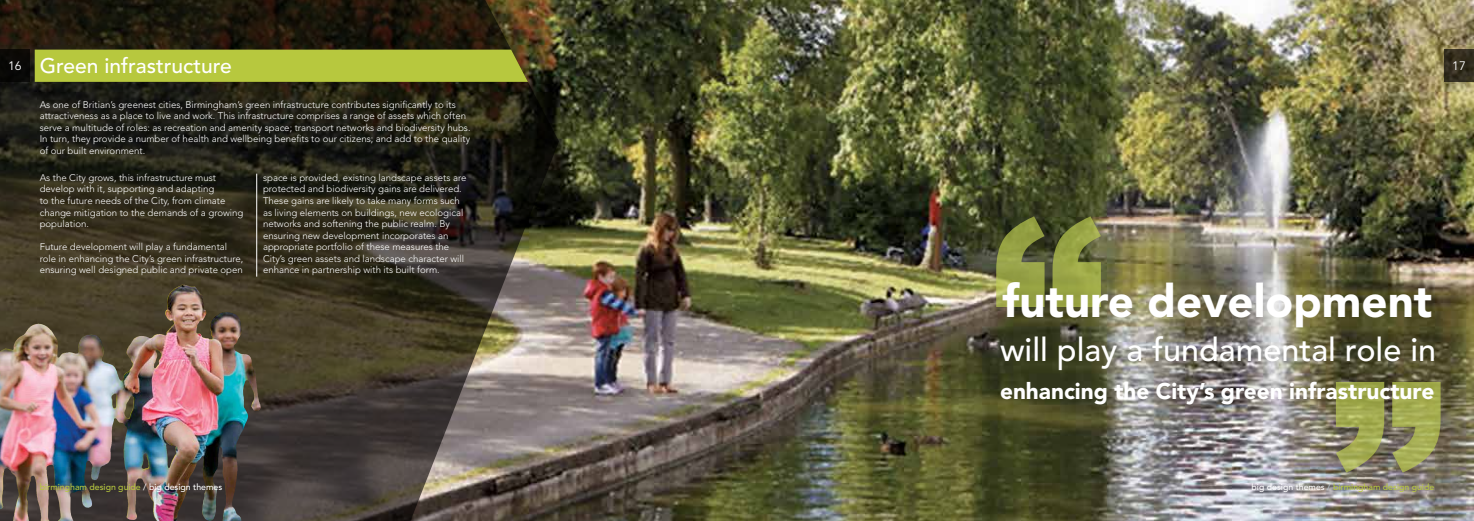
<style>
.page{position:relative;width:1474px;height:521px;background:#fff}
.page>*{position:absolute;margin:0;border:0;box-sizing:border-box;transform-origin:0 0}
.t1{font:900 227.5px "Arial";color:#bdcc52}
.t2{font:900 45.5px "Avenir";color:#fff}
.t3{font:500 32.38px "Avenir";color:#fff}
.t4{font:900 22.57px "Avenir";color:#fff}
.t5{font:500 21px "Avenir";color:#fff}
.t6{font:12.25px "Avenir";color:#fff}
.t7{font:300 9.62px/11.5px "Avenir LT Std";color:#fff}
.t8{font:500 8.75px "Avenir";color:#b7c83e}
.s1{font-weight:400;font-size:12.25px}
.s2{color:#fff}
.s3{color:#bacad3}
</style>
<div class="page">
<img style="left:559px;top:0;width:914px;height:521px">
<img style="left:0;top:0;width:559px;height:521px">
<div style="left:35px;top:50px;width:493px;height:32px;background:#b7c83e"></div>
<div style="left:0;top:50px;width:30px;height:32px;background:#090906"></div>
<hr style="left:256px;top:174px;width:1px;height:103px;background:#fff">
<svg style="left:1444px;top:50px;width:29px;height:32px"></svg>
<img style="left:126px;top:285px;width:56px;height:88px">
<h3 class="t5" style="left:8px;top:54px;width:225px"><span class="s1">16</span> Green infrastructure</h3>
<p class="t6" style="left:1452px;top:59px;width:15px">17</p>
<p class="t7" style="left:40px;top:99px;width:432px">As one of Britian’s greenest cities, Birmingham’s green infrastructure contributes significantly to its attractiveness as a place to live and work. This infrastructure comprises a range of assets which often serve a multitude of roles: as recreation and amenity space; transport networks and biodiversity hubs.<br>In turn, they provide a number of health and wellbeing benefits to our citizens; and add to the quality of our built environment.</p>
<p class="t7" style="left:40px;top:172px;width:205px">As the City grows, this infrastructure must develop with it, supporting and adapting<br>to the future needs of the City, from climate change mitigation to the demands of a growing population.</p>
<p class="t7" style="left:40px;top:241px;width:205px">Future development will play a fundamental role in enhancing the City’s green infrastructure, ensuring well designed public and private open</p>
<p class="t7" style="left:263px;top:172px;width:205px">space is provided, existing landscape assets are protected and biodiversity gains are delivered.<br>These gains are likely to take many forms such as living elements on buildings, new ecological networks and softening the public realm. By ensuring new development incorporates an appropriate portfolio of these measures the City’s green assets and landscape character will enhance in partnership with its built form.</p>
<p class="t8" style="left:40px;top:482px;width:184px">birmingham design guide <span class="s2">/ big design themes</span></p>
<h1 class="t1" style="left:990px;top:136px;width:115px">“</h1>
<h2 class="t2" style="left:1002px;top:273px;width:431px">future development</h2>
<h3 class="t3" style="left:1000px;top:331px;width:437px">will play a fundamental role in</h3>
<h3 class="t4" style="left:1000px;top:377px;width:436px">enhancing the City’s green infrastructure</h3>
<h1 class="t1" style="left:1446px;top:553px;width:115px;rotate:-180deg">“</h1>
<p class="t8" style="left:1251px;top:482px;width:184px"><span class="s2">big design themes</span> <span class="s3">/</span> birmingham design guide</p>
</div>
